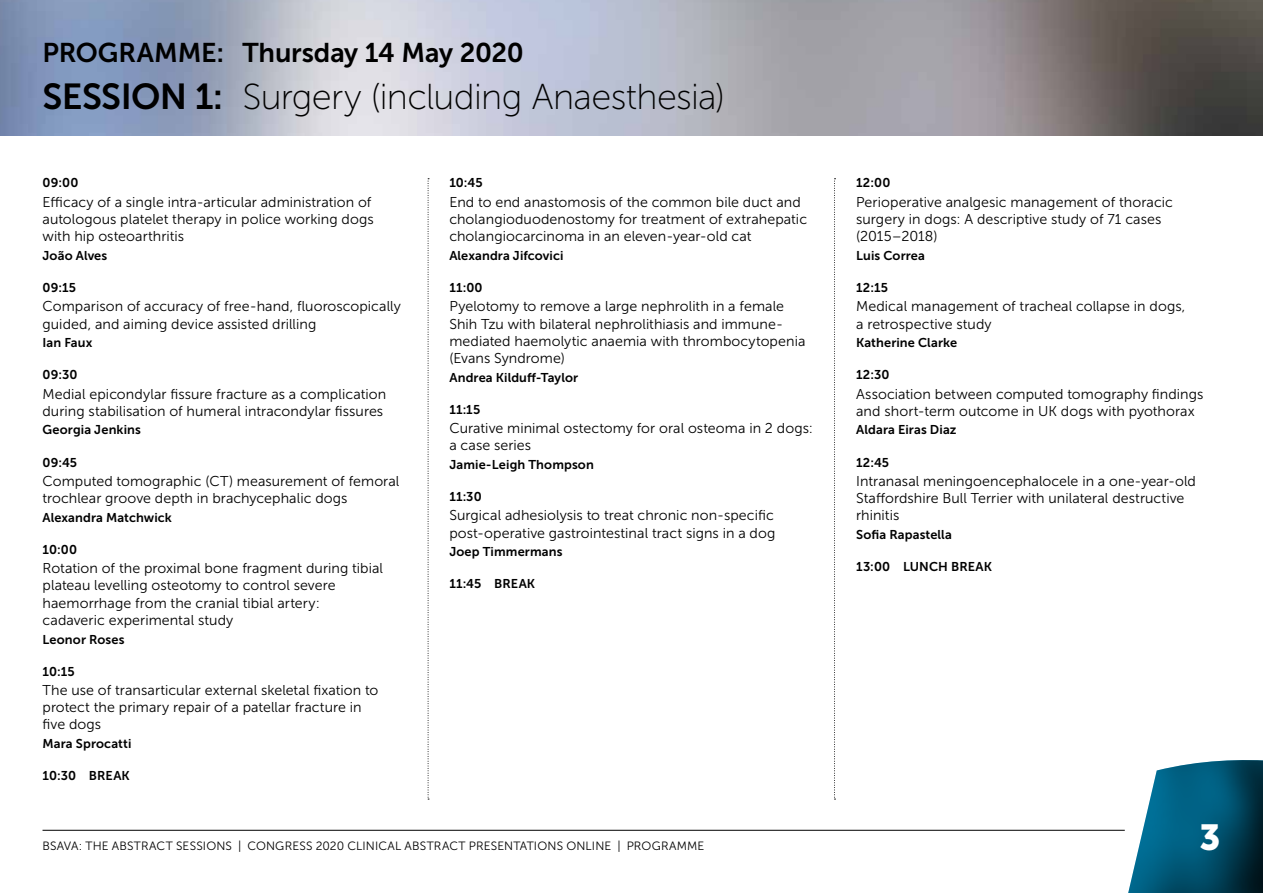
<style>
.page{position:relative;width:1263px;height:893px;background:#fff}
.page>*{position:absolute;margin:0;border:0;box-sizing:border-box;transform-origin:0 0}
.t1{font:36px "Museo Sans 100";letter-spacing:-.02em;color:#000}
.t2{font:36px "Museo Sans 900";color:#fff}
.t3{font:27px "Museo Sans 700";letter-spacing:-.01em;color:#000}
.t4{font:14.25px/17.2px "Museo Sans 300";letter-spacing:.005em;color:#000}
.t5{font:12.75px "Museo Sans 700";letter-spacing:.01em;color:#000}
.t6{font:12px "Museo Sans 300";letter-spacing:.015em;color:#000}
.s1{font-family:"Museo Sans 700"}
</style>
<div class="page">
<hr style="left:43px;top:830px;width:1082px;height:1px;background:#000">
<img style="left:0;top:0;width:1263px;height:136px">
<svg style="left:428px;top:178px;width:1px;height:622px"></svg>
<svg style="left:834px;top:178px;width:1px;height:622px"></svg>
<img style="left:1114px;top:760px;width:149px;height:133px">
<h2 class="t3" style="left:43px;top:37px;width:483px">PROGRAMME: Thursday 14 May 2020</h2>
<h1 class="t1" style="left:43px;top:78px;width:684px"><span class="s1">SESSION 1:</span> Surgery (including Anaesthesia)</h1>
<p class="t5" style="left:43px;top:176px;width:37px">09:00</p>
<p class="t4" style="left:43px;top:193px;width:333px">Efficacy of a single intra-articular administration of autologous platelet therapy in police working dogs with hip osteoarthritis</p>
<p class="t5" style="left:43px;top:248px;width:66px">João Alves</p>
<p class="t5" style="left:43px;top:280px;width:35px">09:15</p>
<p class="t4" style="left:43px;top:298px;width:360px">Comparison of accuracy of free-hand, fluoroscopically guided, and aiming device assisted drilling</p>
<p class="t5" style="left:43px;top:336px;width:51px">Ian Faux</p>
<p class="t5" style="left:43px;top:368px;width:36px">09:30</p>
<p class="t4" style="left:43px;top:385px;width:345px">Medial epicondylar fissure fracture as a complication during stabilisation of humeral intracondylar fissures</p>
<p class="t5" style="left:43px;top:423px;width:100px">Georgia Jenkins</p>
<p class="t5" style="left:43px;top:455px;width:36px">09:45</p>
<p class="t4" style="left:43px;top:472px;width:358px">Computed tomographic (CT) measurement of femoral trochlear groove depth in brachycephalic dogs</p>
<p class="t5" style="left:43px;top:510px;width:131px">Alexandra Matchwick</p>
<p class="t5" style="left:43px;top:542px;width:36px">10:00</p>
<p class="t4" style="left:43px;top:560px;width:342px">Rotation of the proximal bone fragment during tibial plateau levelling osteotomy to control severe haemorrhage from the cranial tibial artery: cadaveric experimental study</p>
<p class="t5" style="left:43px;top:632px;width:83px">Leonor Roses</p>
<p class="t5" style="left:43px;top:664px;width:34px">10:15</p>
<p class="t4" style="left:43px;top:681px;width:337px">The use of transarticular external skeletal fixation to protect the primary repair of a patellar fracture in five dogs</p>
<p class="t5" style="left:43px;top:736px;width:90px">Mara Sprocatti</p>
<p class="t5" style="left:43px;top:768px;width:89px">10:30 BREAK</p>
<p class="t5" style="left:449px;top:176px;width:35px">10:45</p>
<p class="t4" style="left:449px;top:193px;width:359px">End to end anastomosis of the common bile duct and cholangioduodenostomy for treatment of extrahepatic cholangiocarcinoma in an eleven-year-old cat</p>
<p class="t5" style="left:449px;top:248px;width:116px">Alexandra Jifcovici</p>
<p class="t5" style="left:449px;top:280px;width:35px">11:00</p>
<p class="t4" style="left:449px;top:298px;width:358px">Pyelotomy to remove a large nephrolith in a female Shih Tzu with bilateral nephrolithiasis and immune&shy;mediated haemolytic anaemia with thrombocytopenia (Evans Syndrome)</p>
<p class="t5" style="left:449px;top:370px;width:130px">Andrea Kilduff-Taylor</p>
<p class="t5" style="left:449px;top:402px;width:32px">11:15</p>
<p class="t4" style="left:449px;top:420px;width:365px">Curative minimal ostectomy for oral osteoma in 2 dogs: a case series</p>
<p class="t5" style="left:449px;top:457px;width:146px">Jamie-Leigh Thompson</p>
<p class="t5" style="left:449px;top:489px;width:34px">11:30</p>
<p class="t4" style="left:449px;top:507px;width:328px">Surgical adhesiolysis to treat chronic non-specific post-operative gastrointestinal tract signs in a dog</p>
<p class="t5" style="left:449px;top:545px;width:115px">Joep Timmermans</p>
<p class="t5" style="left:449px;top:577px;width:87px">11:45 BREAK</p>
<p class="t6" style="left:43px;top:840px;width:663px">BSAVA: THE ABSTRACT SESSIONS | CONGRESS 2020 CLINICAL ABSTRACT PRESENTATIONS ONLINE | PROGRAMME</p>
<p class="t5" style="left:856px;top:176px;width:36px">12:00</p>
<p class="t4" style="left:856px;top:193px;width:318px">Perioperative analgesic management of thoracic surgery in dogs: A descriptive study of 71 cases (2015–2018)</p>
<p class="t5" style="left:856px;top:248px;width:70px">Luis Correa</p>
<p class="t5" style="left:856px;top:280px;width:33px">12:15</p>
<p class="t4" style="left:856px;top:298px;width:331px">Medical management of tracheal collapse in dogs, a retrospective study</p>
<p class="t5" style="left:856px;top:336px;width:102px">Katherine Clarke</p>
<p class="t5" style="left:856px;top:368px;width:35px">12:30</p>
<p class="t4" style="left:856px;top:385px;width:349px">Association between computed tomography findings and short-term outcome in UK dogs with pyothorax</p>
<p class="t5" style="left:856px;top:423px;width:102px">Aldara Eiras Diaz</p>
<p class="t5" style="left:856px;top:455px;width:35px">12:45</p>
<p class="t4" style="left:856px;top:472px;width:341px">Intranasal meningoencephalocele in a one-year-old<br>Staffordshire Bull Terrier with unilateral destructive rhinitis</p>
<p class="t5" style="left:856px;top:527px;width:97px">Sofia Rapastella</p>
<p class="t5" style="left:856px;top:559px;width:137px">13:00 LUNCH BREAK</p>
<h1 class="t2" style="left:1199px;top:817px;width:23px">3</h1>
</div>
